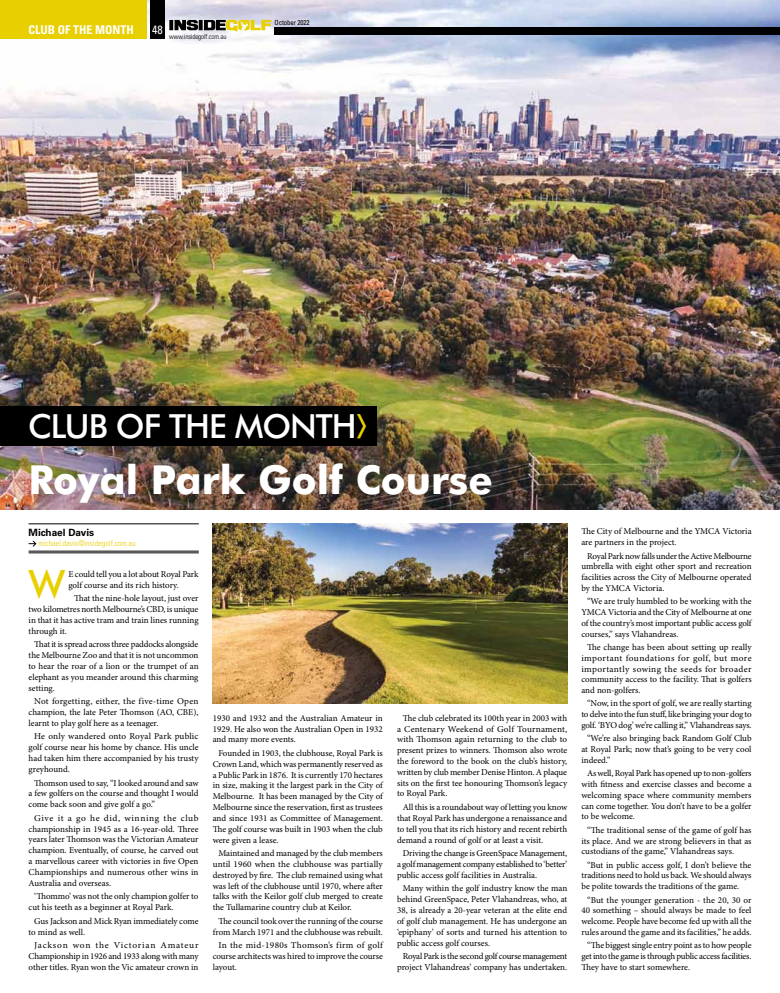
<style>
.page{position:relative;width:780px;height:993px;background:#fff}
.page>*{position:absolute;margin:0;border:0;box-sizing:border-box;transform-origin:0 0}
.t1{font:700 40px "Futura BT";color:#fff}
.t2{font:500 39.2px "Futura BT";color:#e8cf00}
.t3{font:500 33.2px "Futura BT";letter-spacing:-.03em;color:#fff}
.t4{font:700 condensed 12px "Univers LT Std";color:#fff}
.t5{font:condensed 12px "Univers LT Std";color:#fff}
.t6{font:700 10px "Univers LT Std";color:#000}
.t7{font:9px/10.8px "Minion Pro";letter-spacing:-.005em;color:#000;text-align:justify}
.t8{font:9px/10.8px "Minion Pro";letter-spacing:-.005em;color:#000;text-align:justify;scale:1.05 1}
.t9{font:300 condensed 8px "Univers LT Std";color:#e8cf00}
.t10{font:300 condensed 7px "Univers LT Std";letter-spacing:-.02em;color:#000}
.t11{font:condensed 7px "Univers LT Std";letter-spacing:-.02em;color:#000}
.s1{font-family:"Breuer Text";color:#e8cf00}
</style>
<div class="page">
<img style="left:0;top:0;width:780px;height:509px">
<img style="left:213px;top:523px;width:354px;height:180px">
<div style="left:0;top:406px;width:376px;height:40px;background:#000"></div>
<div style="left:150px;top:0;width:14px;height:39px;background:#000"></div>
<div style="left:274px;top:27px;width:506px;height:8px;background:#000"></div>
<div style="left:0;top:0;width:147px;height:39px;background:#e8cf00"></div>
<svg style="left:169px;top:20px;width:102px;height:12px"></svg>
<hr style="left:29px;top:523px;width:170px;height:1px;background:#000">
<hr style="left:29px;top:550px;width:170px;height:1px;background:#000">
<hr style="left:29px;top:552px;width:170px;height:1px;background:#000">
<svg style="left:29px;top:540px;width:8px;height:7px"></svg>
<h3 class="t4" style="left:28px;top:22px;width:107px">CLUB OF THE MONTH</h3>
<h3 class="t5" style="left:152px;top:22px;width:12px">48</h3>
<p class="t10" style="left:169px;top:32px;width:59px">www.insidegolf.com.au</p>
<p class="t11" style="left:274px;top:18px;width:36px">October 2022</p>
<h3 class="t3" style="left:28px;top:406px;width:341px">CLUB OF THE MONTH<span class="s1">&gt;</span></h3>
<h1 class="t1" style="left:28px;top:455px;width:466px">Royal Park Golf Course</h1>
<p class="t6" style="left:29px;top:526px;width:67px">Michael Davis</p>
<p class="t9" style="left:39px;top:537px;width:99px">michael.davis@insidegolf.com.au</p>
<h2 class="t2" style="left:29px;top:560px;width:38px">W</h2>
<p class="t7" style="left:68px;top:568px;width:132px">E could tell you a lot about Royal Park golf course and its rich history.</p>
<p class="t7" style="left:29px;top:593px;width:171px;text-indent:45px">That the nine-hole layout, just over two kilometres north Melbourne’s CBD, is unique in that it has active tram and train lines running through it.</p>
<p class="t7" style="left:29px;top:639px;width:171px;text-indent:6px">That it is spread across three paddocks alongside the Melbourne Zoo and that it is not uncommon to hear the roar of a lion or the trumpet of an elephant as you meander around this charming setting.</p>
<p class="t7" style="left:29px;top:695px;width:171px;text-indent:6px">Not forgetting, either, the five-time Open champion, the late Peter Thomson (AO, CBE), learnt to play golf here as a teenager.</p>
<p class="t7" style="left:29px;top:731px;width:171px;text-indent:6px">He only wandered onto Royal Park public golf course near his home by chance. His uncle had taken him there accompanied by his trusty greyhound.</p>
<p class="t7" style="left:29px;top:777px;width:171px;text-indent:6px">Thomson used to say, “I looked around and saw a few golfers on the course and thought I would come back soon and give golf a go.”</p>
<p class="t8" style="left:29px;top:812px;width:163px;text-indent:6px">Give it a go he did, winning the club championship in 1945 as a 16-year-old. Three years later Thomson was the Victorian Amateur champion. Eventually, of course, he carved out a marvellous career with victories in five Open Championships and numerous other wins in Australia and overseas.</p>
<p class="t7" style="left:29px;top:890px;width:171px;text-indent:6px">‘Thommo’ was not the only champion golfer to cut his teeth as a beginner at Royal Park.</p>
<p class="t7" style="left:29px;top:915px;width:171px;text-indent:6px">Gus Jackson and Mick Ryan immediately come to mind as well.</p>
<p class="t8" style="left:29px;top:939px;width:163px;text-indent:6px">Jackson won the Victorian Amateur Championship in 1926 and 1933 along with many other titles. Ryan won the Vic amateur crown in</p>
<p class="t7" style="left:213px;top:712px;width:172px">1930 and 1932 and the Australian Amateur in 1929. He also won the Australian Open in 1932 and many more events.</p>
<p class="t7" style="left:213px;top:747px;width:172px;text-indent:6px">Founded in 1903, the clubhouse, Royal Park is Crown Land, which was permanently reserved as a Public Park in 1876. It is currently 170 hectares in size, making it the largest park in the City of Melbourne. It has been managed by the City of Melbourne since the reservation, first as trustees and since 1931 as Committee of Management.<br>The golf course was built in 1903 when the club were given a lease.</p>
<p class="t7" style="left:213px;top:847px;width:172px;text-indent:6px">Maintained and managed by the club members until 1960 when the clubhouse was partially destroyed by fire. The club remained using what was left of the clubhouse until 1970, where after talks with the Keilor golf club merged to create the Tullamarine country club at Keilor.</p>
<p class="t7" style="left:213px;top:915px;width:172px;text-align:right">The council took over the running of the course from March 1971 and the clubhouse was rebuilt.</p>
<p class="t7" style="left:213px;top:939px;width:172px;text-indent:6px">In the mid-1980s Thomson’s firm of golf course architects was hired to improve the course layout.</p>
<p class="t7" style="left:397px;top:712px;width:172px;text-indent:6px">The club celebrated its 100th year in 2003 with a Centenary Weekend of Golf Tournament, with Thomson again returning to the club to present prizes to winners. Thomson also wrote the foreword to the book on the club’s history, written by club member Denise Hinton. A plaque sits on the first tee honouring Thomson’s legacy to Royal Park.</p>
<p class="t7" style="left:397px;top:801px;width:172px;text-indent:6px">All this is a roundabout way of letting you know that Royal Park has undergone a renaissance and to tell you that its rich history and recent rebirth demand a round of golf or at least a visit.</p>
<p class="t7" style="left:397px;top:847px;width:172px;text-indent:6px">Driving the change is GreenSpace Management, a golf management company established to ‘better’ public access golf facilities in Australia.</p>
<p class="t7" style="left:397px;top:882px;width:172px;text-indent:6px">Many within the golf industry know the man behind GreenSpace, Peter Vlahandreas, who, at 38, is already a 20-year veteran at the elite end of golf club management. He has undergone an ‘epiphany’ of sorts and turned his attention to public access golf courses.</p>
<p class="t7" style="left:397px;top:950px;width:172px;text-align:right">Royal Park is the second golf course management project Vlahandreas’ company has undertaken.</p>
<p class="t7" style="left:581px;top:526px;width:172px">The City of Melbourne and the YMCA Victoria are partners in the project.</p>
<p class="t7" style="left:581px;top:550px;width:172px;text-indent:6px">Royal Park now falls under the Active Melbourne umbrella with eight other sport and recreation facilities across the City of Melbourne operated by the YMCA Victoria.</p>
<p class="t7" style="left:581px;top:596px;width:172px;text-indent:6px">“We are truly humbled to be working with the YMCA Victoria and the City of Melbourne at one of the country’s most important public access golf courses,” says Vlahandreas.</p>
<p class="t7" style="left:581px;top:641px;width:172px;text-indent:6px">The change has been about setting up really important foundations for golf, but more importantly sowing the seeds for broader community access to the facility. That is golfers and non-golfers.</p>
<p class="t7" style="left:581px;top:698px;width:172px;text-indent:6px">“Now, in the sport of golf, we are really starting to delve into the fun stuff, like bringing your dog to golf. ‘BYO dog’ we’re calling it,” Vlahandreas says.</p>
<p class="t7" style="left:581px;top:733px;width:172px;text-indent:6px">“We’re also bringing back Random Golf Club at Royal Park; now that’s going to be very cool indeed.”</p>
<p class="t7" style="left:581px;top:768px;width:172px;text-indent:6px">As well, Royal Park has opened up to non-golfers with fitness and exercise classes and become a welcoming space where community members can come together. You don’t have to be a golfer to be welcome.</p>
<p class="t7" style="left:581px;top:824px;width:172px;text-indent:6px">“The traditional sense of the game of golf has its place. And we are strong believers in that as custodians of the game,” Vlahandreas says.</p>
<p class="t7" style="left:581px;top:859px;width:172px;text-indent:6px">“But in public access golf, I don’t believe the traditions need to hold us back. We should always be polite towards the traditions of the game.</p>
<p class="t7" style="left:581px;top:894px;width:172px;text-indent:6px">“But the younger generation - the 20, 30 or 40 something – should always be made to feel welcome. People have become fed up with all the rules around the game and its facilities,” he adds.</p>
<p class="t7" style="left:581px;top:939px;width:172px;text-indent:6px">“The biggest single entry point as to how people get into the game is through public access facilities.<br>They have to start somewhere.</p>
</div>
